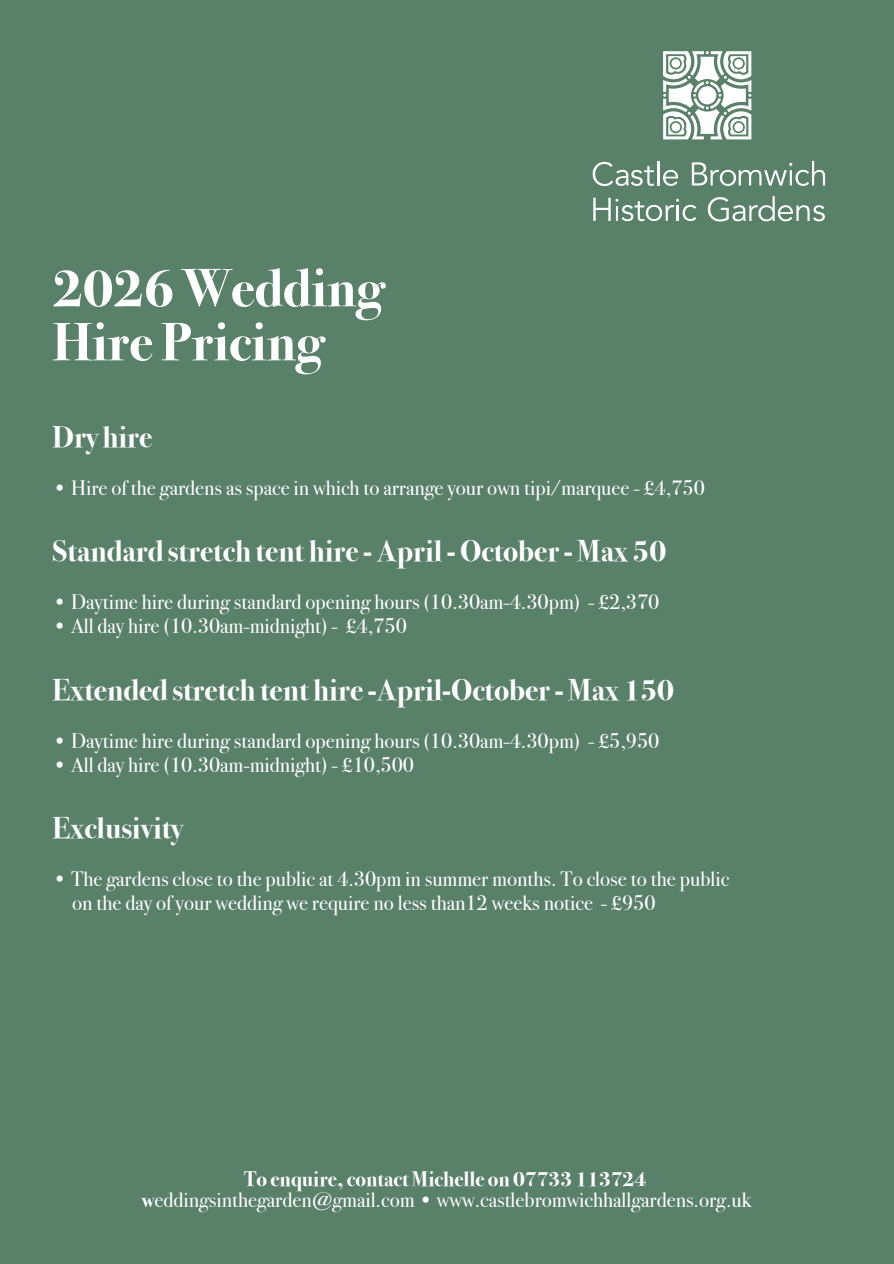
<style>
.page{position:relative;width:894px;height:1264px;background:#fff}
.page>*{position:absolute;margin:0;border:0;box-sizing:border-box;transform-origin:0 0}
.t1{font:54px/54px "font 000000002 b 90 d 5 a 9";color:#fff}
.t2{font:30px "font 000000002 b 90 d 5 a 9";color:#fff}
.t3{font:21px/24px "font 000000002 b 90 d 5 a 9";color:#fff}
</style>
<div class="page">
<div style="left:0;top:0;width:893px;height:1263px;background:#598069"></div>
<svg style="left:593px;top:198px;width:103px;height:23px"></svg>
<svg style="left:707px;top:196px;width:117px;height:25px"></svg>
<svg style="left:592px;top:162px;width:61px;height:24px"></svg>
<hr style="left:657px;top:161px;width:2px;height:24px;background:#fff">
<svg style="left:663px;top:170px;width:14px;height:16px"></svg>
<svg style="left:691px;top:161px;width:133px;height:25px"></svg>
<svg style="left:663px;top:51px;width:88px;height:88px"></svg>
<h1 class="t1" style="left:53px;top:262px;width:332px">2026 Wedding<br>Hire Pricing</h1>
<h2 class="t2" style="left:53px;top:419px;width:101px">Dry hire</h2>
<p class="t3" style="left:53px;top:476px;width:653px">• Hire of the gardens as space in which to arrange your own tipi/marquee - £4,750</p>
<h2 class="t2" style="left:53px;top:533px;width:615px">Standard stretch tent hire - April - October - Max 50</h2>
<p class="t3" style="left:53px;top:590px;width:608px">• Daytime hire during standard opening hours (10.30am-4.30pm) - £2,370</p>
<p class="t3" style="left:53px;top:614px;width:355px">• All day hire (10.30am-midnight) - £4,750</p>
<h2 class="t2" style="left:53px;top:671px;width:622px">Extended stretch tent hire -April-October - Max 150</h2>
<p class="t3" style="left:53px;top:728px;width:608px">• Daytime hire during standard opening hours (10.30am-4.30pm) - £5,950</p>
<p class="t3" style="left:53px;top:752px;width:363px">• All day hire (10.30am-midnight) - £10,500</p>
<h2 class="t2" style="left:53px;top:809px;width:132px">Exclusivity</h2>
<p class="t3" style="left:72px;top:866px;width:658px;text-indent:-20px">• The gardens close to the public at 4.30pm in summer months. To close to the public on the day of your wedding we require no less than12 weeks notice - £950</p>
<p class="t3" style="left:142px;top:1168px;width:611px;line-height:21px;text-align:center">To enquire, contact Michelle on 07733 113724 weddingsinthegarden@gmail.com • www.castlebromwichhallgardens.org.uk</p>
</div>
